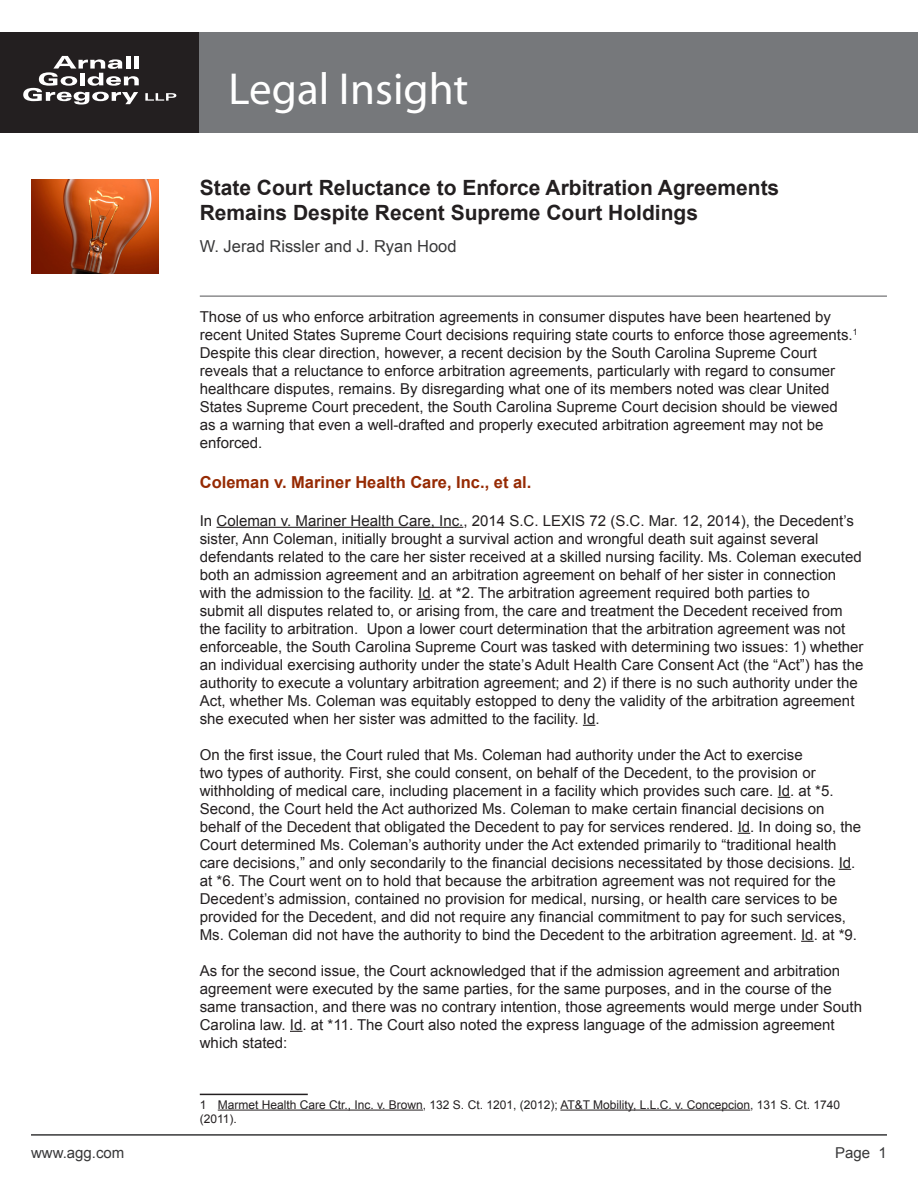
<style>
.page{position:relative;width:918px;height:1188px;background:#fff}
.page>*{position:absolute;margin:0;border:0;box-sizing:border-box;transform-origin:0 0}
.t1{font:45px "Myriad Pro";color:#fff}
.t2{font:700 21px/25.2px "Arial";color:#231f20}
.Regular_text{font:700 16.5px "Arial";color:#962a03}
.By_line_-_Authors{font:16.5px "Arial";color:#383839}
.Regular_text-2{font:15px/18px "Arial";color:#231f20}
.t3{font:15px "Arial";color:#383839}
.Footnote{font:12px/14.4px "Arial";color:#231f20}
</style>
<div class="page">
<div style="left:0;top:32px;width:200px;height:101px;background:#231f20"></div>
<svg style="left:23px;top:56px;width:116px;height:49px"></svg>
<svg style="left:145px;top:93px;width:31px;height:8px"></svg>
<div style="left:200px;top:32px;width:718px;height:101px;background:#76787b"></div>
<hr style="left:31px;top:1134px;width:856px;height:2px;background:#383839">
<img style="left:31px;top:180px;width:128px;height:94px">
<hr style="left:200px;top:296px;width:687px;height:1px;background:#535355">
<hr style="left:217px;top:527px;width:246px;height:1px;background:#231f20">
<svg style="left:418px;top:599px;width:13px;height:1px"></svg>
<svg style="left:583px;top:725px;width:12px;height:1px"></svg>
<svg style="left:778px;top:797px;width:12px;height:1px"></svg>
<svg style="left:738px;top:833px;width:12px;height:1px"></svg>
<svg style="left:839px;top:869px;width:12px;height:1px"></svg>
<svg style="left:801px;top:941px;width:13px;height:1px"></svg>
<svg style="left:290px;top:1031px;width:13px;height:1px"></svg>
<hr style="left:200px;top:1094px;width:108px;height:1px;background:#231f20">
<hr style="left:218px;top:1110px;width:205px;height:1px;background:#231f20">
<hr style="left:560px;top:1110px;width:190px;height:1px;background:#231f20">
<h1 class="t1" style="left:229px;top:61px;width:241px">Legal Insight</h1>
<p class="t2" style="left:200px;top:176px;width:581px">State Court Reluctance to Enforce Arbitration Agreements<br>Remains Despite Recent Supreme Court Holdings</p>
<p class="By_line_-_Authors" style="left:200px;top:235px;width:258px">W. Jerad Rissler and J. Ryan Hood</p>
<p class="Regular_text-2" style="left:200px;top:308px;width:659px">Those of us who enforce arbitration agreements in consumer disputes have been heartened by recent United States Supreme Court decisions requiring state courts to enforce those agreements.<sup>1<br></sup>Despite this clear direction, however, a recent decision by the South Carolina Supreme Court reveals that a reluctance to enforce arbitration agreements, particularly with regard to consumer healthcare disputes, remains. By disregarding what one of its members noted was clear United States Supreme Court precedent, the South Carolina Supreme Court decision should be viewed<br>as a warning that even a well-drafted and properly executed arbitration agreement may not be enforced.</p>
<p class="Regular_text" style="left:200px;top:471px;width:333px">Coleman v. Mariner Health Care, Inc., et al.</p>
<p class="Regular_text-2" style="left:200px;top:512px;width:665px">In Coleman v. Mariner Health Care, Inc., 2014 S.C. LEXIS 72 (S.C. Mar. 12, 2014), the Decedent’s sister, Ann Coleman, initially brought a survival action and wrongful death suit against several defendants related to the care her sister received at a skilled nursing facility. Ms. Coleman executed both an admission agreement and an arbitration agreement on behalf of her sister in connection with the admission to the facility. Id. at *2. The arbitration agreement required both parties to<br>submit all disputes related to, or arising from, the care and treatment the Decedent received from the facility to arbitration. Upon a lower court determination that the arbitration agreement was not enforceable, the South Carolina Supreme Court was tasked with determining two issues: 1) whether an individual exercising authority under the state’s Adult Health Care Consent Act (the “Act”) has the authority to execute a voluntary arbitration agreement; and 2) if there is no such authority under the Act, whether Ms. Coleman was equitably estopped to deny the validity of the arbitration agreement she executed when her sister was admitted to the facility. Id.</p>
<p class="Regular_text-2" style="left:200px;top:746px;width:663px">On the first issue, the Court ruled that Ms. Coleman had authority under the Act to exercise<br>two types of authority. First, she could consent, on behalf of the Decedent, to the provision or withholding of medical care, including placement in a facility which provides such care. Id. at *5.<br>Second, the Court held the Act authorized Ms. Coleman to make certain financial decisions on behalf of the Decedent that obligated the Decedent to pay for services rendered. Id. In doing so, the Court determined Ms. Coleman’s authority under the Act extended primarily to “traditional health care decisions,” and only secondarily to the financial decisions necessitated by those decisions. Id. at *6. The Court went on to hold that because the arbitration agreement was not required for the Decedent’s admission, contained no provision for medical, nursing, or health care services to be provided for the Decedent, and did not require any financial commitment to pay for such services, Ms. Coleman did not have the authority to bind the Decedent to the arbitration agreement. Id. at *9.</p>
<p class="Regular_text-2" style="left:200px;top:962px;width:664px">As for the second issue, the Court acknowledged that if the admission agreement and arbitration agreement were executed by the same parties, for the same purposes, and in the course of the same transaction, and there was no contrary intention, those agreements would merge under South Carolina law. Id. at *11. The Court also noted the express language of the admission agreement which stated:</p>
<p class="Footnote" style="left:200px;top:1098px;width:642px">1 Marmet Health Care Ctr., Inc. v. Brown, 132 S. Ct. 1201, (2012); AT&amp;T Mobility, L.L.C. v. Concepcion, 131 S. Ct. 1740 (2011).</p>
<p class="t3" style="left:31px;top:1142px;width:95px">www.agg.com</p>
<p class="t3" style="left:835px;top:1142px;width:53px">Page 1</p>
</div>
